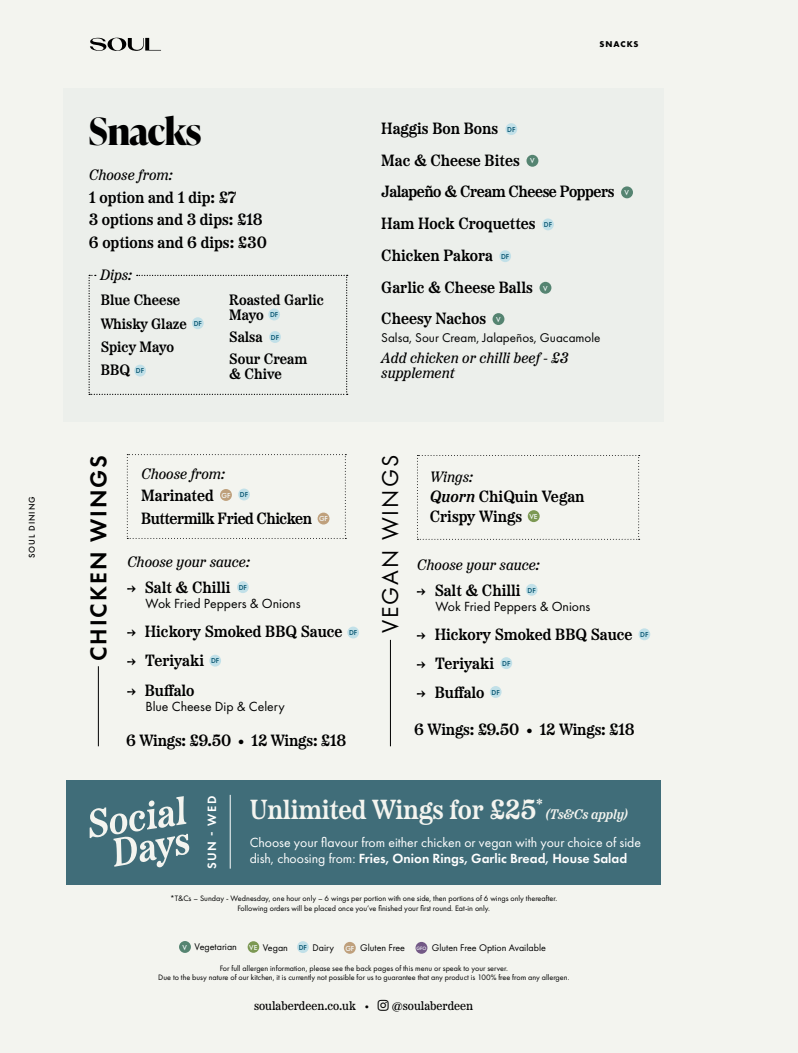
<style>
.page{position:relative;width:798px;height:1053px;background:#fff}
.page>*{position:absolute;margin:0;border:0;box-sizing:border-box;transform-origin:0 0}
.t1{font:700 37.5px "Ivy Presto Display";letter-spacing:-.025em;color:#000}
.t2{font:600 27.5px "Etna";letter-spacing:-.01em;color:#f3f4ef}
.t3{font:600 23.75px "Futura PT";letter-spacing:.085em;color:#000}
.t4{font:23.75px "Futura PT";letter-spacing:.085em;color:#000}
.t5{font:600 16.25px/31.6px "Etna";color:#000}
.t6{font:600 16.25px/22.5px "Etna";letter-spacing:-.03em;color:#000}
.t7{font:italic 15px/15px "Etna";color:#000}
.t8{font:600 15px/23.4px "Etna";color:#000}
.t9{font:13.75px/16.2px "Futura PT";color:#fff}
.t10{font:13.75px "Futura PT";color:#000}
.t11{font:italic 600 13.75px "Etna";letter-spacing:-.01em;color:#f3f4ef}
.t12{font:13.12px "Futura PT";color:#000}
.t13{font:12.5px "Etna";color:#000}
.t14{font:600 12.5px "Futura PT";letter-spacing:.11em;color:#fff}
.t15{font:10px "Futura PT";color:#000}
.t16{font:500 8.75px "Futura PT";letter-spacing:.11em;color:#000}
.t17{font:700 8.75px "Futura PT";letter-spacing:.11em;color:#000}
.t18{font:8.12px/9.8px "Futura PT";color:#000;text-align:center}
.t19{font:500 7.5px "Futura PT";color:#00506c}
.t20{font:500 7.5px "Futura PT";color:#f5fafb}
.s1{font-style:italic}
.s2{font-weight:600}
.s3{font-weight:500;font-size:7.5px;color:#f5fafb}
.s4{font-weight:500;font-size:7.5px;color:#00506c}
</style>
<div class="page">
<div style="left:0;top:0;width:797px;height:1052px;background:#f3f4ef"></div>
<div style="left:64px;top:89px;width:600px;height:333px;background:#ecefeb"></div>
<div style="left:479px;top:938px;width:318px;height:114px;background:#f3f4ef"></div>
<div style="left:297px;top:941px;width:12px;height:11px;background:#c1e0e8;border-radius:50%"></div>
<div style="left:179px;top:940px;width:12px;height:12px;background:#558471;border-radius:50%"></div>
<div style="left:247px;top:941px;width:12px;height:11px;background:#7c9853;border-radius:50%"></div>
<div style="left:344px;top:941px;width:11px;height:12px;background:#bfa07c;border-radius:50%"></div>
<div style="left:415px;top:941px;width:12px;height:12px;background:#735986;border-radius:50%"></div>
<svg style="left:90px;top:37px;width:71px;height:14px"></svg>
<div style="left:66px;top:780px;width:594px;height:104px;background:#406d79"></div>
<div style="left:127px;top:454px;width:219px;height:85px;background:#f3f4ef"></div>
<svg style="left:88px;top:275px;width:259px;height:120px"></svg>
<div style="left:417px;top:455px;width:222px;height:85px;background:#f3f4ef"></div>
<hr style="left:230px;top:794px;width:1px;height:74px;background:#fff">
<hr style="left:390px;top:640px;width:1px;height:106px;background:#000">
<hr style="left:98px;top:666px;width:1px;height:80px;background:#000">
<svg style="left:90px;top:796px;width:99px;height:71px"></svg>
<div style="left:505px;top:123px;width:12px;height:12px;background:#c1e0e8;border-radius:50%"></div>
<div style="left:192px;top:317px;width:12px;height:12px;background:#c1e0e8;border-radius:50%"></div>
<div style="left:134px;top:364px;width:12px;height:12px;background:#c1e0e8;border-radius:50%"></div>
<div style="left:268px;top:308px;width:12px;height:12px;background:#c1e0e8;border-radius:50%"></div>
<div style="left:525px;top:584px;width:12px;height:11px;background:#c1e0e8;border-radius:50%"></div>
<div style="left:237px;top:581px;width:12px;height:12px;background:#c1e0e8;border-radius:50%"></div>
<div style="left:347px;top:626px;width:12px;height:12px;background:#c1e0e8;border-radius:50%"></div>
<div style="left:209px;top:654px;width:12px;height:12px;background:#c1e0e8;border-radius:50%"></div>
<div style="left:238px;top:488px;width:12px;height:12px;background:#c1e0e8;border-radius:50%"></div>
<div style="left:638px;top:628px;width:12px;height:12px;background:#c1e0e8;border-radius:50%"></div>
<div style="left:500px;top:657px;width:12px;height:12px;background:#c1e0e8;border-radius:50%"></div>
<div style="left:489px;top:686px;width:12px;height:12px;background:#c1e0e8;border-radius:50%"></div>
<div style="left:269px;top:331px;width:12px;height:12px;background:#c1e0e8;border-radius:50%"></div>
<div style="left:542px;top:218px;width:11px;height:12px;background:#c1e0e8;border-radius:50%"></div>
<div style="left:499px;top:250px;width:12px;height:12px;background:#c1e0e8;border-radius:50%"></div>
<div style="left:526px;top:155px;width:12px;height:12px;background:#558471;border-radius:50%"></div>
<div style="left:539px;top:282px;width:12px;height:12px;background:#558471;border-radius:50%"></div>
<div style="left:492px;top:313px;width:12px;height:12px;background:#558471;border-radius:50%"></div>
<div style="left:620px;top:186px;width:12px;height:12px;background:#558471;border-radius:50%"></div>
<svg style="left:378px;top:1000px;width:11px;height:11px"></svg>
<p class="t16" style="left:27px;top:558px;width:63px;rotate:-90deg">SOUL DINING</p>
<h1 class="t1" style="left:89px;top:104px;width:115px">Snacks</h1>
<h3 class="t7" style="left:89px;top:168px;width:85px">Choose from:</h3>
<h3 class="t5" style="left:89px;top:185px;width:180px;line-height:22.5px">1 option and 1 dip: £7<br>3 options and 3 dips: £18<br>6 options and 6 dips: £30</h3>
<h3 class="t7" style="left:100px;top:267px;width:34px">Dips:</h3>
<h3 class="t8" style="left:101px;top:287px;width:87px">Blue Cheese<br>Whisky Glaze<br>Spicy Mayo<br>BBQ</h3>
<h3 class="t8" style="left:229px;top:291px;width:96px;line-height:15px">Roasted Garlic<br>Mayo</h3>
<p class="t19" style="left:270px;top:310px;width:10px">DF</p>
<p class="t19" style="left:194px;top:319px;width:10px">DF</p>
<h3 class="t8" style="left:229px;top:325px;width:80px;line-height:22.1px">Salsa<br>Sour Cream</h3>
<h3 class="t8" style="left:229px;top:361px;width:54px">&amp; Chive</h3>
<p class="t19" style="left:271px;top:333px;width:10px">DF</p>
<p class="t19" style="left:136px;top:366px;width:10px">DF</p>
<p class="t17" style="left:599px;top:39px;width:40px">SNACKS</p>
<h3 class="t5" style="left:381px;top:111px;width:235px">Haggis Bon Bons<br>Mac &amp; Cheese Bites<br>Jalapeño &amp; Cream Cheese Poppers<br>Ham Hock Croquettes<br>Chicken Pakora<br>Garlic &amp; Cheese Balls<br>Cheesy Nachos</h3>
<h3 class="t12" style="left:381px;top:329px;width:221px">Salsa, Sour Cream, Jalapeños, Guacamole</h3>
<h3 class="t7" style="left:381px;top:350px;width:189px">Add chicken or chilli beef - £3 supplement</h3>
<p class="t19" style="left:507px;top:125px;width:10px">DF</p>
<p class="t20" style="left:530px;top:156px;width:6px">V</p>
<p class="t19" style="left:543px;top:220px;width:10px">DF</p>
<p class="t19" style="left:501px;top:252px;width:10px">DF</p>
<p class="t20" style="left:543px;top:283px;width:6px">V</p>
<p class="t20" style="left:496px;top:315px;width:6px">V</p>
<p class="t20" style="left:624px;top:188px;width:6px">V</p>
<h3 class="t3" style="left:84px;top:661px;width:207px;rotate:-90deg">CHICKEN WINGS</h3>
<h3 class="t7" style="left:141px;top:466px;width:85px">Choose from:</h3>
<h3 class="t6" style="left:141px;top:483px;width:172px">Marinated<br>Buttermilk Fried Chicken</h3>
<h3 class="t7" style="left:127px;top:554px;width:124px">Choose your sauce:</h3>
<h3 class="t5" style="left:127px;top:570px;width:105px">→ Salt &amp; Chilli</h3>
<h3 class="t10" style="left:145px;top:595px;width:157px">Wok Fried Peppers &amp; Onions</h3>
<h3 class="t5" style="left:127px;top:614px;width:217px">→ Hickory Smoked BBQ Sauce</h3>
<h3 class="t5" style="left:127px;top:643px;width:79px">→ Teriyaki</h3>
<h3 class="t5" style="left:127px;top:672px;width:69px">→ Buffalo</h3>
<h3 class="t10" style="left:145px;top:697px;width:141px">Blue Cheese Dip &amp; Celery</h3>
<p class="t19" style="left:240px;top:490px;width:10px">DF</p>
<p class="t20" style="left:221px;top:490px;width:10px">GF</p>
<p class="t20" style="left:319px;top:514px;width:10px">GF</p>
<p class="t19" style="left:239px;top:583px;width:10px">DF</p>
<p class="t19" style="left:349px;top:628px;width:10px">DF</p>
<p class="t19" style="left:211px;top:656px;width:10px">DF</p>
<h3 class="t5" style="left:126px;top:723px;width:222px">6 Wings: £9.50 • 12 Wings: £18</h3>
<h3 class="t4" style="left:376px;top:633px;width:180px;rotate:-90deg">VEGAN WINGS</h3>
<h3 class="t7" style="left:429px;top:468px;width:45px">Wings:</h3>
<h3 class="t5" style="left:429px;top:484px;width:156px;line-height:20px"><span class="s1">Quorn</span> ChiQuin Vegan<br>Crispy Wings</h3>
<p class="t20" style="left:529px;top:512px;width:10px">VE</p>
<h3 class="t7" style="left:417px;top:557px;width:124px">Choose your sauce:</h3>
<h3 class="t5" style="left:417px;top:573px;width:105px">→ Salt &amp; Chilli</h3>
<h3 class="t10" style="left:435px;top:598px;width:157px">Wok Fried Peppers &amp; Onions</h3>
<h3 class="t5" style="left:417px;top:617px;width:217px">→ Hickory Smoked BBQ Sauce</h3>
<h3 class="t5" style="left:417px;top:646px;width:79px">→ Teriyaki</h3>
<h3 class="t5" style="left:417px;top:675px;width:69px">→ Buffalo</h3>
<p class="t19" style="left:527px;top:585px;width:10px">DF</p>
<p class="t19" style="left:502px;top:658px;width:10px">DF</p>
<p class="t19" style="left:491px;top:687px;width:10px">DF</p>
<p class="t19" style="left:640px;top:630px;width:10px">DF</p>
<h3 class="t5" style="left:414px;top:712px;width:222px">6 Wings: £9.50 • 12 Wings: £18</h3>
<h3 class="t14" style="left:204px;top:868px;width:74px;rotate:-90deg">SUN - WED</h3>
<h2 class="t2" style="left:250px;top:788px;width:294px">Unlimited Wings for £25<sup>*</sup></h2>
<h3 class="t11" style="left:545px;top:804px;width:83px">(Ts&amp;Cs apply)</h3>
<h3 class="t9" style="left:249px;top:833px;width:393px">Choose your flavour from either chicken or vegan with your choice of side dish, choosing from: <span class="s2">Fries, Onion Rings, Garlic Bread, House Salad</span></h3>
<p class="t18" style="left:170px;top:893px;width:388px">*T&amp;Cs – Sunday - Wednesday, one hour only – 6 wings per portion with one side, then portions of 6 wings only thereafter.<br>Following orders will be placed once you’ve finished your first round. Eat-in only.</p>
<p class="t15" style="left:182px;top:941px;width:364px"><span class="s3">V</span> Vegetarian <span class="s3">VE</span> Vegan <span class="s4">DF</span> Dairy <span class="s3">GF</span> Gluten Free <sup>GFO</sup> Gluten Free Option Available</p>
<p class="t18" style="left:158px;top:962px;width:412px">For full allergen information, please see the back pages of this menu or speak to your server.<br>Due to the busy nature of our kitchen, it is currently not possible for us to guarantee that any product is 100% free from any allergen.</p>
<h3 class="t13" style="left:254px;top:996px;width:221px">soulaberdeen.co.uk • ■▲▼ @soulaberdeen</h3>
</div>
